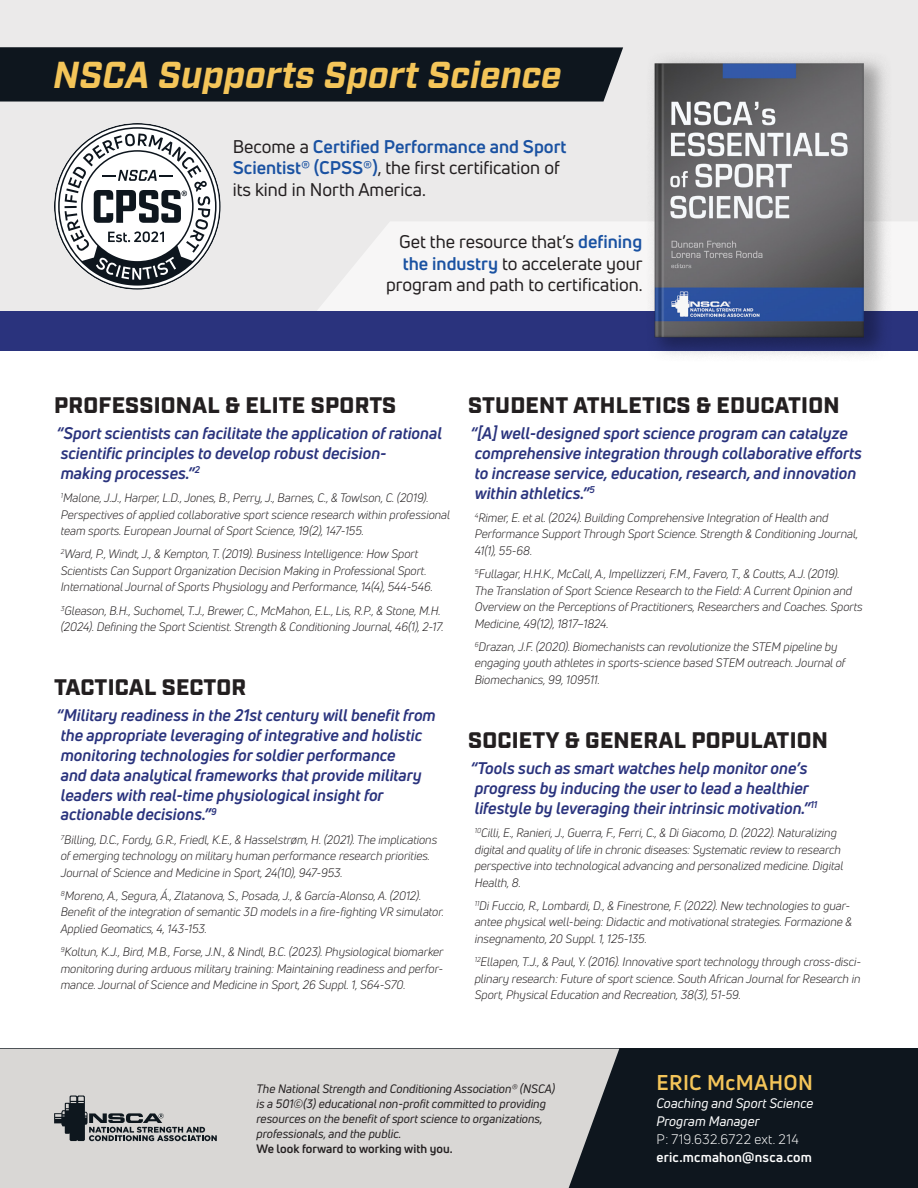
<style>
.page{position:relative;width:918px;height:1188px;background:#fff}
.page>*{position:absolute;margin:0;border:0;box-sizing:border-box;transform-origin:0 0}
.Source{font:italic 700 37.5px "Industry";color:#f4c559}
.Bold_Title{font:900 22.5px "Industry";letter-spacing:.01em;color:#231f20}
.t1{font:700 21px "Uni Neue";letter-spacing:.015em;color:#f4c559}
.t2{font:18px/21.6px "Uni Neue";color:#231f20}
.t3{font:italic 700 16.5px/19.8px "Uni Neue";color:#2a337d}
.t4{font:italic 13.5px/18px "Uni Neue";letter-spacing:.005em;color:#fff}
.t5{font:13.5px "Uni Neue";letter-spacing:.03em;color:#fff}
.t6{font:700 13.5px "Uni Neue";letter-spacing:.01em;color:#fff}
.Reference{font:italic 12px/16.5px "Uni Neue";color:#231f20}
.t7{font:italic 12px/15px "Uni Neue";color:#231f20}
.s1{font-weight:700;color:#1a52a2}
.s2{font-weight:700;font-style:normal}
</style>
<div class="page">
<div style="left:0;top:0;width:918px;height:331px;background:#ebeaea"></div>
<svg style="left:318px;top:222px;width:218px;height:89px;fill:#f7f6f6"></svg>
<div style="left:0;top:1049px;width:918px;height:139px;background:#0e161e"></div>
<div style="left:0;top:1049px;width:619px;height:139px;background:#d9d7d5"></div>
<svg style="left:54px;top:1096px;width:163px;height:45px"></svg>
<div style="left:0;top:47px;width:536px;height:55px;background:#0e161e"></div>
<div style="left:0;top:311px;width:918px;height:40px;background:#2a337d"></div>
<svg style="left:54px;top:123px;width:167px;height:167px"></svg>
<img style="left:536px;top:47px;width:382px;height:309px">
<p class="Source" style="left:53px;top:53px;width:510px">NSCA Supports Sport Science</p>
<p class="t2" style="left:233px;top:135px;width:335px">Become a <span class="s1">Certified Performance and Sport<br>Scientist® (CPSS®)</span>, the first certification of its kind in North America.</p>
<p class="t2" style="left:386px;top:231px;width:258px;text-align:right">Get the resource that’s <span class="s1">defining the industry</span> to accelerate your program and path to certification.</p>
<p class="Bold_Title" style="left:54px;top:391px;width:344px">PROFESSIONAL &amp; ELITE SPORTS</p>
<p class="t3" style="left:56px;top:423px;width:387px">“Sport scientists can facilitate the application of rational scientific principles to develop robust decision-<br>making processes.”<sup>2</sup></p>
<p class="Reference" style="left:61px;top:490px;width:391px"><sup>1</sup>Malone, J.J., Harper, L.D., Jones, B., Perry, J., Barnes, C., &amp; Towlson, C. (2019).<br>Perspectives of applied collaborative sport science research within professional team sports. European Journal of Sport Science, 19(2), 147-155.</p>
<p class="Reference" style="left:61px;top:546px;width:374px"><sup>2</sup>Ward, P., Windt, J., &amp; Kempton, T. (2019). Business Intelligence: How Sport<br>Scientists Can Support Organization Decision Making in Professional Sport.<br>International Journal of Sports Physiology and Performance, 14(4), 544-546.</p>
<p class="Reference" style="left:61px;top:602px;width:384px"><sup>3</sup>Gleason, B.H., Suchomel, T.J., Brewer, C., McMahon, E.L., Lis, R.P., &amp; Stone, M.H. (2024). Defining the Sport Scientist. Strength &amp; Conditioning Journal, 46(1), 2-17.</p>
<p class="Bold_Title" style="left:54px;top:674px;width:194px">TACTICAL SECTOR</p>
<p class="t3" style="left:56px;top:705px;width:381px">“Military readiness in the 21st century will benefit from the appropriate leveraging of integrative and holistic monitoring technologies for soldier performance<br>and data analytical frameworks that provide military leaders with real-time physiological insight for actionable decisions.”<sup>9</sup></p>
<p class="Reference" style="left:61px;top:831px;width:378px"><sup>7</sup>Billing, D.C., Fordy, G.R., Friedl, K.E., &amp; Hasselstrøm, H. (2021). The implications of emerging technology on military human performance research priorities.<br>Journal of Science and Medicine in Sport, 24(10), 947-953.</p>
<p class="Reference" style="left:61px;top:887px;width:385px"><sup>8</sup>Moreno, A., Segura, Á., Zlatanova, S., Posada, J., &amp; García-Alonso, A. (2012).<br>Benefit of the integration of semantic 3D models in a fire-fighting VR simulator.<br>Applied Geomatics, 4, 143-153.</p>
<p class="Reference" style="left:61px;top:944px;width:384px;text-align:justify"><sup>9</sup>Koltun, K.J., Bird, M.B., Forse, J.N., &amp; Nindl, B.C. (2023). Physiological biomarker monitoring during arduous military training: Maintaining readiness and perfor&shy;mance. Journal of Science and Medicine in Sport, 26 Suppl. 1, S64-S70.</p>
<p class="Bold_Title" style="left:468px;top:391px;width:373px">STUDENT ATHLETICS &amp; EDUCATION</p>
<p class="t3" style="left:470px;top:423px;width:393px">“[A] well-designed sport science program can catalyze comprehensive integration through collaborative efforts to increase service, education, research, and innovation within athletics.”<sup>5</sup></p>
<p class="Reference" style="left:475px;top:509px;width:385px"><sup>4</sup>Rimer, E. et al. (2024). Building Comprehensive Integration of Health and<br>Performance Support Through Sport Science. Strength &amp; Conditioning Journal,<br>41(1), 55-68.</p>
<p class="Reference" style="left:475px;top:566px;width:389px"><sup>5</sup>Fullagar, H.H.K., McCall, A., Impellizzeri, F.M., Favero, T., &amp; Coutts, A.J. (2019).<br>The Translation of Sport Science Research to the Field: A Current Opinion and Overview on the Perceptions of Practitioners, Researchers and Coaches. Sports Medicine, 49(12), 1817–1824.</p>
<p class="Reference" style="left:475px;top:638px;width:372px"><sup>6</sup>Drazan, J.F. (2020). Biomechanists can revolutionize the STEM pipeline by engaging youth athletes in sports-science based STEM outreach. Journal of<br>Biomechanics, 99, 109511.</p>
<p class="Bold_Title" style="left:468px;top:726px;width:361px">SOCIETY &amp; GENERAL POPULATION</p>
<p class="t3" style="left:470px;top:758px;width:349px">“Tools such as smart watches help monitor one’s progress by inducing the user to lead a healthier lifestyle by leveraging their intrinsic motivation.”<sup>11</sup></p>
<p class="Reference" style="left:475px;top:825px;width:370px"><sup>10</sup>Cilli, E., Ranieri, J., Guerra, F., Ferri, C., &amp; Di Giacomo, D. (2022). Naturalizing digital and quality of life in chronic diseases: Systematic review to research perspective into technological advancing and personalized medicine. Digital Health, 8.</p>
<p class="Reference" style="left:475px;top:897px;width:379px"><sup>11</sup>Di Fuccio, R., Lombardi, D., &amp; Finestrone, F. (2022). New technologies to guar&shy;antee physical well-being: Didactic and motivational strategies. Formazione &amp; insegnamento, 20 Suppl. 1, 125-135.</p>
<p class="Reference" style="left:475px;top:954px;width:388px;text-align:justify"><sup>12</sup>Ellapen, T.J., &amp; Paul, Y. (2016). Innovative sport technology through cross-disci&shy;plinary research: Future of sport science. South African Journal for Research in Sport, Physical Education and Recreation, 38(3), 51-59.</p>
<p class="t7" style="left:256px;top:1081px;width:300px">The National Strength and Conditioning Association® (NSCA) is a 501(c)(3) educational non-profit committed to providing resources on the benefit of sport science to organizations, professionals, and the public.<br><span class="s2">We look forward to working with you.</span></p>
<p class="t1" style="left:657px;top:1070px;width:158px">ERIC McMAHON</p>
<p class="t4" style="left:657px;top:1094px;width:158px">Coaching and Sport Science<br>Program Manager</p>
<p class="t5" style="left:657px;top:1131px;width:144px">P: 719.632.6722 ext. 214</p>
<p class="t6" style="left:657px;top:1149px;width:157px">eric.mcmahon@nsca.com</p>
</div>
